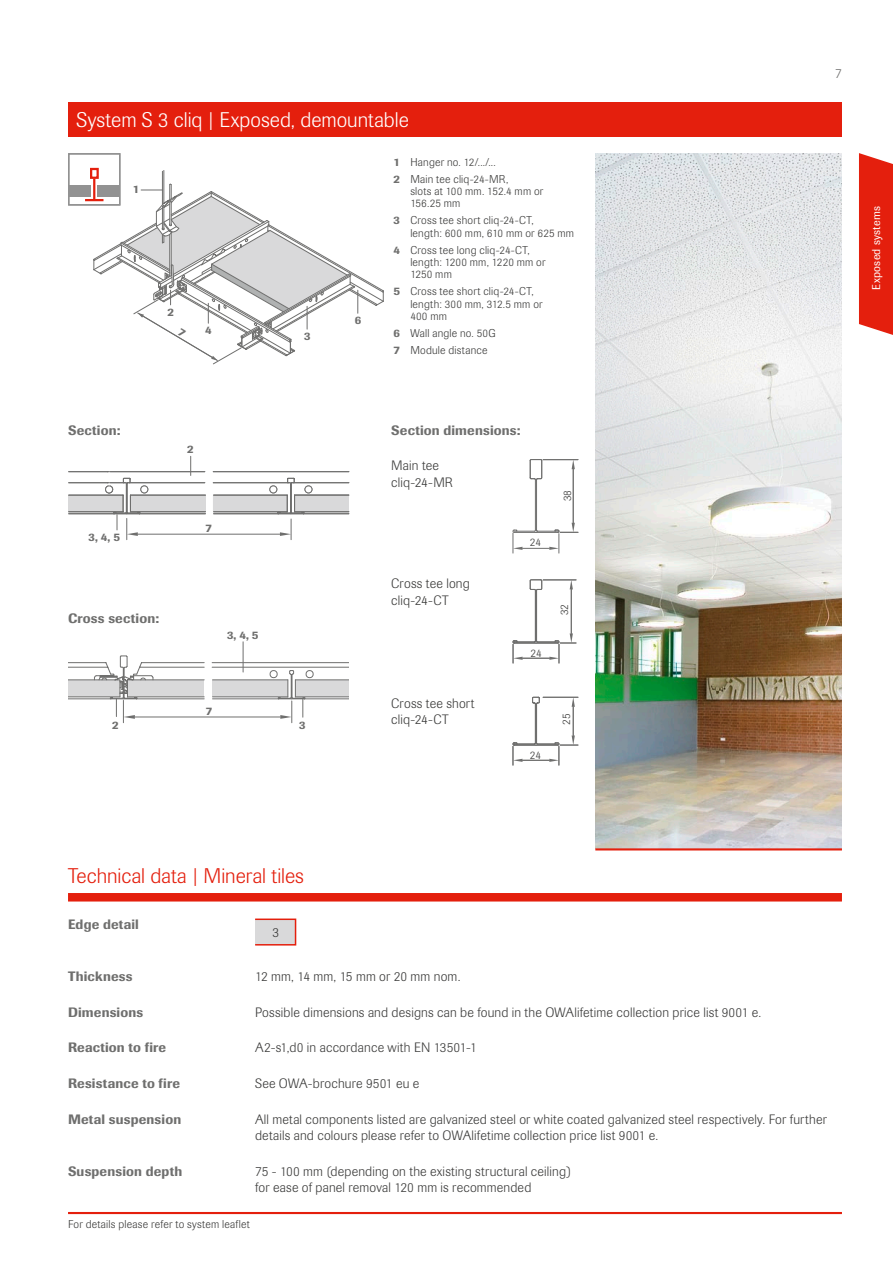
<style>
.page{position:relative;width:893px;height:1263px;background:#fff}
.page>*{position:absolute;margin:0;border:0;box-sizing:border-box;transform-origin:0 0}
.t1{font:300 21px "Imago Pro";color:#fff}
.t2{font:300 21px "Imago Pro";letter-spacing:-.005em;color:#e41f0d}
.t3{font:300 13.5px/16.5px "Imago Pro";letter-spacing:.015em;color:#3b3b3a}
.t4{font:500 13.5px "Imago Pro";letter-spacing:.01em;color:#6f6f6e}
.t5{font:300 13.5px "Imago Pro";color:#6f6f6e}
.t6{font:300 11.25px/12.3px "Imago Pro";letter-spacing:.02em;color:#3b3b3a}
.t7{font:500 11.25px "Imago Pro";color:#6f6f6e}
.t8{font:11.25px "Imago Pro";letter-spacing:.02em;color:#fff}
.s1{font-weight:500;color:#6f6f6e}
</style>
<div class="page">
<div style="left:68px;top:102px;width:774px;height:34px;background:#e41f0d"></div>
<hr style="left:68px;top:1212px;width:774px;height:2px;background:#e41f0d">
<div style="left:859px;top:153px;width:34px;height:182px;background:#e41f0d"></div>
<div style="left:68px;top:893px;width:774px;height:8px;background:#e41f0d"></div>
<div style="left:255px;top:919px;width:41px;height:26px;background:#d9d9da"></div>
<div style="left:255px;top:918px;width:41px;height:27px;border:2px solid #e41f0d"></div>
<img style="left:595px;top:153px;width:247px;height:695px">
<hr style="left:595px;top:848px;width:247px;height:2px;background:#e41f0d">
<svg style="left:513px;top:697px;width:65px;height:68px"></svg>
<svg style="left:512px;top:579px;width:64px;height:84px"></svg>
<svg style="left:512px;top:459px;width:66px;height:94px"></svg>
<svg style="left:68px;top:456px;width:281px;height:84px"></svg>
<hr style="left:243px;top:642px;width:1px;height:30px;background:#6f6f6e">
<svg style="left:68px;top:656px;width:281px;height:67px"></svg>
<svg style="left:68px;top:154px;width:316px;height:210px"></svg>
<h1 class="t1" style="left:77px;top:106px;width:334px">System S 3 cliq | Exposed, demountable</h1>
<p class="t6" style="left:393px;top:153px;width:116px;line-height:17px"><span class="s1">1</span> Hanger no. 12/.../...<br><span class="s1">2</span> Main tee cliq-24-MR,</p>
<p class="t6" style="left:410px;top:185px;width:135px">slots at 100 mm. 152.4 mm or<br>156.25 mm</p>
<p class="t6" style="left:410px;top:214px;width:165px;text-indent:-17px"><span class="s1">3</span> Cross tee short cliq-24-CT,<br>length: 600 mm, 610 mm or 625 mm</p>
<p class="t6" style="left:410px;top:244px;width:137px;text-indent:-17px"><span class="s1">4</span> Cross tee long cliq-24-CT, length: 1200 mm, 1220 mm or<br>1250 mm</p>
<p class="t6" style="left:410px;top:285px;width:134px;text-indent:-17px"><span class="s1">5</span> Cross tee short cliq-24-CT, length: 300 mm, 312.5 mm or<br>400 mm</p>
<p class="t6" style="left:393px;top:325px;width:104px;line-height:17px"><span class="s1">6</span> Wall angle no. 50G<br><span class="s1">7</span> Module distance</p>
<p class="t7" style="left:133px;top:182px;width:8px">1</p>
<p class="t7" style="left:167px;top:304px;width:8px">2</p>
<p class="t7" style="left:355px;top:313px;width:8px">6</p>
<p class="t7" style="left:205px;top:323px;width:8px">4</p>
<p class="t7" style="left:304px;top:328px;width:8px">3</p>
<p class="t4" style="left:68px;top:422px;width:54px">Section:</p>
<p class="t4" style="left:391px;top:422px;width:131px">Section dimensions:</p>
<p class="t3" style="left:391px;top:457px;width:63px">Main tee cliq-24-MR</p>
<p class="t7" style="left:187px;top:442px;width:8px">2</p>
<p class="t7" style="left:88px;top:529px;width:33px">3, 4, 5</p>
<p class="t4" style="left:68px;top:609px;width:92px">Cross section:</p>
<p class="t7" style="left:205px;top:521px;width:8px">7</p>
<p class="t7" style="left:227px;top:628px;width:33px">3, 4, 5</p>
<p class="t3" style="left:391px;top:575px;width:80px">Cross tee long cliq-24-CT</p>
<p class="t6" style="left:530px;top:536px;width:13px">24</p>
<p class="t6" style="left:530px;top:646px;width:13px">24</p>
<p class="t7" style="left:206px;top:704px;width:8px">7</p>
<p class="t7" style="left:112px;top:717px;width:8px">2</p>
<p class="t7" style="left:299px;top:718px;width:8px">3</p>
<p class="t3" style="left:391px;top:694px;width:85px">Cross tee short cliq-24-CT</p>
<p class="t6" style="left:530px;top:748px;width:13px">24</p>
<p class="t6" style="left:561px;top:501px;width:13px;rotate:-90deg">38</p>
<p class="t6" style="left:558px;top:615px;width:13px;rotate:-90deg">32</p>
<p class="t6" style="left:560px;top:725px;width:13px;rotate:-90deg">25</p>
<p class="t5" style="left:835px;top:65px;width:8px">7</p>
<p class="t8" style="left:869px;top:290px;width:85px;rotate:-90deg">Exposed systems</p>
<h1 class="t2" style="left:68px;top:862px;width:237px">Technical data | Mineral tiles</h1>
<p class="t4" style="left:68px;top:915px;width:72px">Edge detail</p>
<p class="t3" style="left:272px;top:924px;width:8px">3</p>
<p class="t4" style="left:68px;top:968px;width:66px">Thickness</p>
<p class="t3" style="left:255px;top:968px;width:207px">12 mm, 14 mm, 15 mm or 20 mm nom.</p>
<p class="t4" style="left:68px;top:1003px;width:77px">Dimensions</p>
<p class="t3" style="left:255px;top:1004px;width:508px">Possible dimensions and designs can be found in the OWAlifetime collection price list 9001 e.</p>
<p class="t4" style="left:68px;top:1039px;width:100px">Reaction to fire</p>
<p class="t3" style="left:255px;top:1039px;width:223px">A2-s1,d0 in accordance with EN 13501-1</p>
<p class="t4" style="left:68px;top:1075px;width:114px">Resistance to fire</p>
<p class="t3" style="left:255px;top:1075px;width:166px">See OWA-brochure 9501 eu e</p>
<p class="t4" style="left:68px;top:1110px;width:115px">Metal suspension</p>
<p class="t3" style="left:255px;top:1111px;width:573px">All metal components listed are galvanized steel or white coated galvanized steel respectively. For further details and colours please refer to OWAlifetime collection price list 9001 e.</p>
<p class="t4" style="left:68px;top:1162px;width:116px">Suspension depth</p>
<p class="t3" style="left:255px;top:1163px;width:318px">75 - 100 mm (depending on the existing structural ceiling) for ease of panel removal 120 mm is recommended</p>
<p class="t6" style="left:68px;top:1218px;width:183px">For details please refer to system leaflet</p>
</div>
